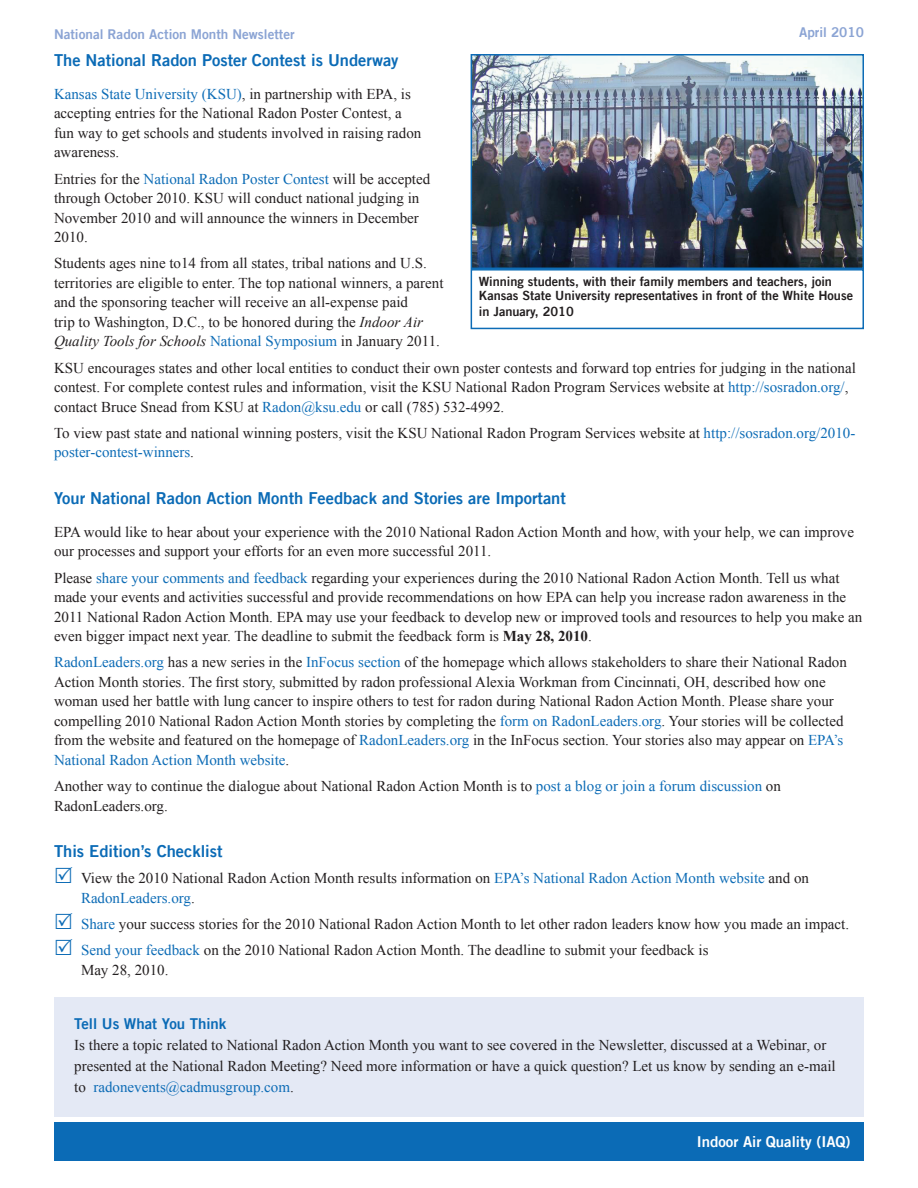
<style>
.page{position:relative;width:918px;height:1188px;background:#fff}
.page>*{position:absolute;margin:0;border:0;box-sizing:border-box;transform-origin:0 0}
.t1{font:16.5px "Trade Gothic LT Bold Two";color:#0b6bb6}
.t2{font:15px/19.5px "Times New Roman";color:#231f20}
.t3{font:15px "Trade Gothic LT Bold Two";color:#fff}
.t4{font:15px "Trade Gothic LT Bold Two";color:#0b6bb6}
.t5{font:13.5px "Trade Gothic LT Bold Two";color:#8ba4d4}
.t6{font:12.75px/13.5px "Trade Gothic LT Bold Two";color:#231f20}
.s1{color:#0d6cb6}
.s2{font-style:italic}
.s3{font-weight:700}
</style>
<div class="page">
<div style="left:54px;top:1122px;width:810px;height:39px;background:#0b6bb6"></div>
<div style="left:471px;top:269px;width:393px;height:60px;border:2px solid #0d6cb6"></div>
<img style="left:474px;top:57px;width:387px;height:209px">
<div style="left:471px;top:54px;width:393px;height:215px;border:2px solid #0d6cb6"></div>
<div style="left:54px;top:998px;width:810px;height:119px;background:#e4e9f5"></div>
<p class="t5" style="left:54px;top:26px;width:242px">National Radon Action Month Newsletter</p>
<p class="t5" style="left:799px;top:24px;width:66px">April 2010</p>
<p class="t1" style="left:54px;top:50px;width:346px">The National Radon Poster Contest is Underway</p>
<p class="t2" style="left:54px;top:84px;width:369px"><span class="s1">Kansas State University (KSU)</span>, in partnership with EPA, is accepting entries for the National Radon Poster Contest, a fun way to get schools and students involved in raising radon awareness.</p>
<p class="t2" style="left:54px;top:169px;width:378px">Entries for the <span class="s1">National Radon Poster Contest</span> will be accepted through October 2010. KSU will conduct national judging in November 2010 and will announce the winners in December 2010.</p>
<p class="t2" style="left:54px;top:253px;width:391px">Students ages nine to14 from all states, tribal nations and U.S. territories are eligible to enter. The top national winners, a parent and the sponsoring teacher will receive an all-expense paid<br>trip to Washington, D.C., to be honored during the <span class="s2">Indoor Air Quality Tools for Schools</span> <span class="s1">National Symposium</span> in January 2011.</p>
<p class="t2" style="left:54px;top:358px;width:803px">KSU encourages states and other local entities to conduct their own poster contests and forward top entries for judging in the national contest. For complete contest rules and information, visit the KSU National Radon Program Services website at <span class="s1">http://sosradon.org/</span>, contact Bruce Snead from KSU at <span class="s1">Radon@ksu.edu</span> or call (785) 532-4992.</p>
<p class="t2" style="left:54px;top:423px;width:803px">To view past state and national winning posters, visit the KSU National Radon Program Services website at <span class="s1">http://sosradon.org/2010- poster-contest-winners</span>.</p>
<p class="t1" style="left:54px;top:488px;width:513px">Your National Radon Action Month Feedback and Stories are Important</p>
<p class="t2" style="left:54px;top:522px;width:801px">EPA would like to hear about your experience with the 2010 National Radon Action Month and how, with your help, we can improve our processes and support your efforts for an even more successful 2011.</p>
<p class="t2" style="left:54px;top:568px;width:810px">Please <span class="s1">share your comments and feedback</span> regarding your experiences during the 2010 National Radon Action Month. Tell us what made your events and activities successful and provide recommendations on how EPA can help you increase radon awareness in the 2011 National Radon Action Month. EPA may use your feedback to develop new or improved tools and resources to help you make an even bigger impact next year. The deadline to submit the feedback form is <span class="s3">May 28, 2010</span>.</p>
<p class="t2" style="left:54px;top:652px;width:794px"><span class="s1">RadonLeaders.org</span> has a new series in the <span class="s1">InFocus section</span> of the homepage which allows stakeholders to share their National Radon Action Month stories. The first story, submitted by radon professional Alexia Workman from Cincinnati, OH, described how one woman used her battle with lung cancer to inspire others to test for radon during National Radon Action Month. Please share your compelling 2010 National Radon Action Month stories by completing the <span class="s1">form on RadonLeaders.org</span>. Your stories will be collected from the website and featured on the homepage of <span class="s1">RadonLeaders.org</span> in the InFocus section. Your stories also may appear on <span class="s1">EPA’s National Radon Action Month website</span>.</p>
<p class="t2" style="left:54px;top:776px;width:728px">Another way to continue the dialogue about National Radon Action Month is to <span class="s1">post a blog or join a forum discussion</span> on<br>RadonLeaders.org.</p>
<p class="t1" style="left:54px;top:841px;width:170px">This Edition’s Checklist</p>
<p class="t2" style="left:81px;top:868px;width:730px">View the 2010 National Radon Action Month results information on <span class="s1">EPA’s National Radon Action Month website</span> and on<br><span class="s1">RadonLeaders.org</span>.</p>
<p class="t2" style="left:81px;top:914px;width:770px"><span class="s1">Share</span> your success stories for the 2010 National Radon Action Month to let other radon leaders know how you made an impact.</p>
<p class="t2" style="left:81px;top:940px;width:629px"><span class="s1">Send your feedback</span> on the 2010 National Radon Action Month. The deadline to submit your feedback is<br>May 28, 2010.</p>
<p class="t6" style="left:479px;top:275px;width:376px">Winning students, with their family members and teachers, join<br>Kansas State University representatives in front of the White House</p>
<p class="t6" style="left:479px;top:305px;width:97px">in January, 2010</p>
<p class="t4" style="left:74px;top:1014px;width:154px">Tell Us What You Think</p>
<p class="t2" style="left:74px;top:1034px;width:763px;line-height:21px">Is there a topic related to National Radon Action Month you want to see covered in the Newsletter, discussed at a Webinar, or presented at the National Radon Meeting? Need more information or have a quick question? Let us know by sending an e-mail to <span class="s1">radonevents@cadmusgroup.com</span>.</p>
<p class="t3" style="left:697px;top:1132px;width:155px">Indoor Air Quality (IAQ)</p>
</div>
